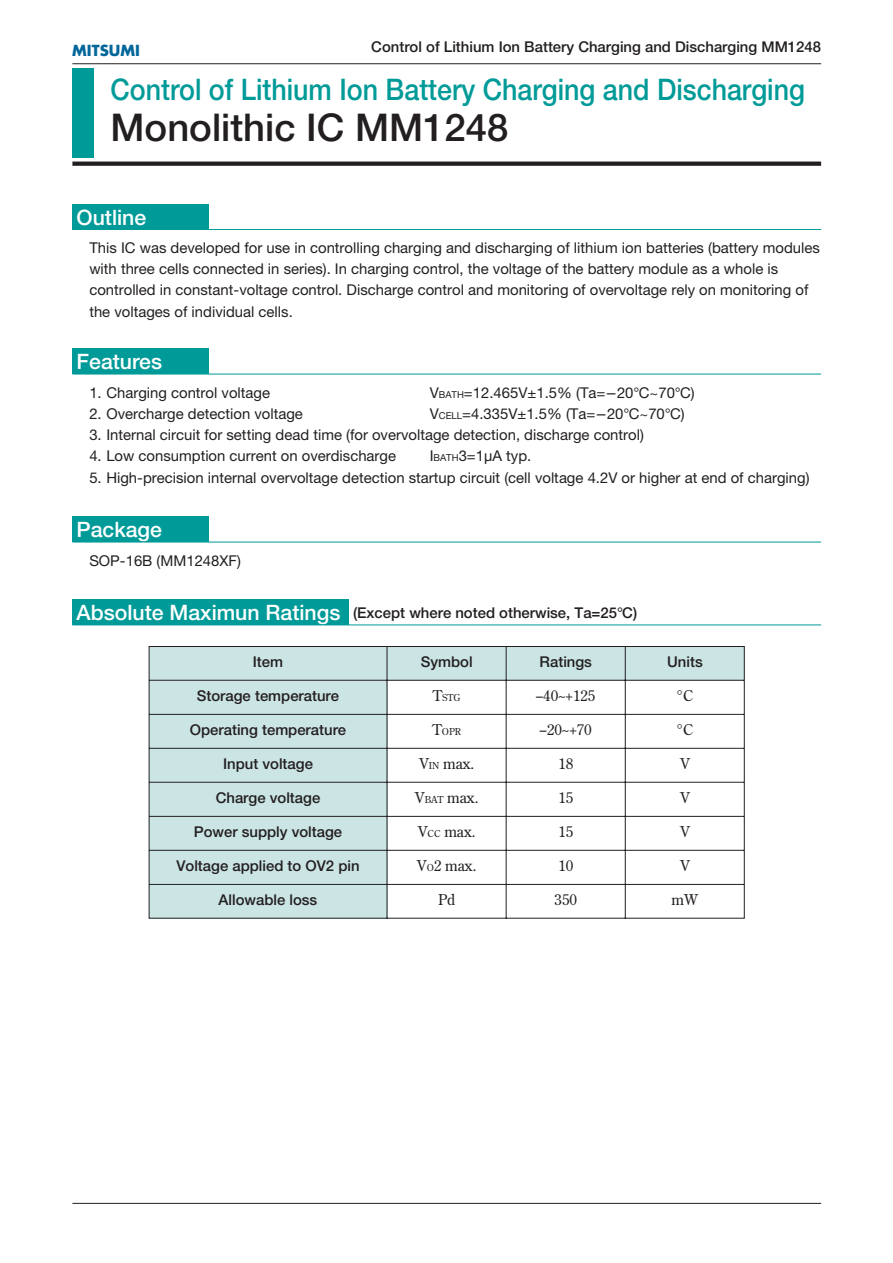
<style>
.page{position:relative;width:893px;height:1263px;background:#fff}
.page>*{position:absolute;margin:0;border:0;box-sizing:border-box;transform-origin:0 0}
.t1{font:500 38.25px "Helvetica Neue";color:#231f20}
.t2{font:500 29.7px "Helvetica Neue";color:#009b98;scale:.9 1}
.t3{font:500 21.3px "Helvetica Neue";color:#fff}
.t4{font:14.85px/21.3px "Helvetica Neue";color:#231f20}
.t5{font:500 14.85px "Helvetica Neue";color:#231f20}
.t6{font:14.85px "Century Old Style";color:#231f20}
.t7{font:14.85px "Century Old Style";color:#231f20;scale:2 1}
.t8{font:700 14.85px "Futura";color:#01669a}
.t9{font:9.6px "Century Old Style";color:#231f20}
.s1{font-size:9.6px}
.s2{font-size:21.3px;color:#fff}
.s3{font-size:14.85px}
</style>
<div class="page">
<hr style="left:72px;top:1203px;width:749px;height:1px;background:#231f20">
<hr style="left:72px;top:63px;width:749px;height:1px;background:#231f20">
<svg style="left:72px;top:162px;width:749px;height:4px;background:#2d292a"></svg>
<div style="left:72px;top:68px;width:22px;height:89px;background:#009b98"></div>
<div style="left:72px;top:204px;width:136px;height:26px;background:#009b98"></div>
<hr style="left:72px;top:229px;width:749px;height:1px;background:#009b98">
<div style="left:72px;top:349px;width:136px;height:25px;background:#009b98"></div>
<hr style="left:72px;top:374px;width:749px;height:1px;background:#009b98">
<div style="left:72px;top:517px;width:136px;height:25px;background:#009b98"></div>
<hr style="left:72px;top:542px;width:749px;height:1px;background:#009b98">
<div style="left:72px;top:600px;width:277px;height:25px;background:#009b98"></div>
<hr style="left:72px;top:625px;width:749px;height:1px;background:#009b98">
<svg style="left:149px;top:646px;width:595px;height:273px"></svg>
<p class="t8" style="left:72px;top:43px;width:69px">MITSUMI</p>
<p class="t5" style="left:371px;top:42px;width:451px">Control of Lithium Ion Battery Charging and Discharging MM1248</p>
<h2 class="t2" style="left:111px;top:79px;width:773px">Control of Lithium Ion Battery Charging and Discharging</h2>
<h1 class="t1" style="left:111px;top:114px;width:399px">Monolithic IC MM1248</h1>
<h3 class="t3" style="left:77px;top:209px;width:71px">Outline</h3>
<p class="t4" style="left:89px;top:239px;width:732px">This IC was developed for use in controlling charging and discharging of lithium ion batteries (battery modules with three cells connected in series). In charging control, the voltage of the battery module as a whole is controlled in constant-voltage control. Discharge control and monitoring of overvoltage rely on monitoring of the voltages of individual cells.</p>
<h3 class="t3" style="left:77px;top:354px;width:87px">Features</h3>
<p class="t4" style="left:89px;top:383px;width:182px">1. Charging control voltage</p>
<p class="t4" style="left:429px;top:383px;width:266px">V<span class="s1">BATH</span>=12.465V±1.5% (Ta=-20°C~70°C)</p>
<p class="t4" style="left:89px;top:404px;width:215px">2. Overcharge detection voltage</p>
<p class="t4" style="left:429px;top:404px;width:256px">V<span class="s1">CELL</span>=4.335V±1.5% (Ta=-20°C~70°C)</p>
<p class="t4" style="left:89px;top:426px;width:556px">3. Internal circuit for setting dead time (for overvoltage detection, discharge control)</p>
<p class="t4" style="left:89px;top:447px;width:308px">4. Low consumption current on overdischarge</p>
<p class="t4" style="left:429px;top:447px;width:103px">I<span class="s1">BATH</span>3=1µA typ.</p>
<p class="t4" style="left:89px;top:468px;width:721px">5. High-precision internal overvoltage detection startup circuit (cell voltage 4.2V or higher at end of charging)</p>
<h3 class="t3" style="left:77px;top:522px;width:87px">Package</h3>
<p class="t4" style="left:89px;top:551px;width:153px">SOP-16B (MM1248XF)</p>
<p class="t5" style="left:77px;top:608px;width:562px"><span class="s2">Absolute Maximun Ratings</span> (Except where noted otherwise, Ta=25°C)</p>
<p class="t5" style="left:253px;top:657px;width:32px">Item</p>
<p class="t5" style="left:421px;top:657px;width:53px">Symbol</p>
<p class="t5" style="left:539px;top:657px;width:54px">Ratings</p>
<p class="t5" style="left:667px;top:657px;width:37px">Units</p>
<p class="t5" style="left:197px;top:691px;width:144px">Storage temperature</p>
<p class="t9" style="left:433px;top:694px;width:29px"><span class="s3">T</span>STG</p>
<p class="t7" style="left:536px;top:690px;width:31px">-40~+125</p>
<p class="t6" style="left:676px;top:690px;width:18px">°C</p>
<p class="t5" style="left:190px;top:725px;width:158px">Operating temperature</p>
<p class="t9" style="left:432px;top:728px;width:30px"><span class="s3">T</span>OPR</p>
<p class="t7" style="left:540px;top:724px;width:27px">-20~+70</p>
<p class="t6" style="left:676px;top:724px;width:18px">°C</p>
<p class="t5" style="left:223px;top:759px;width:91px">Input voltage</p>
<p class="t6" style="left:419px;top:758px;width:57px">V<span class="s1">IN</span> max.</p>
<p class="t6" style="left:558px;top:758px;width:16px">18</p>
<p class="t6" style="left:680px;top:758px;width:11px">V</p>
<p class="t5" style="left:216px;top:793px;width:106px">Charge voltage</p>
<p class="t6" style="left:415px;top:792px;width:65px">V<span class="s1">BAT</span> max.</p>
<p class="t6" style="left:558px;top:792px;width:16px">15</p>
<p class="t6" style="left:680px;top:792px;width:11px">V</p>
<p class="t5" style="left:194px;top:827px;width:150px">Power supply voltage</p>
<p class="t6" style="left:418px;top:826px;width:59px">V<span class="s1">CC</span> max.</p>
<p class="t6" style="left:558px;top:826px;width:16px">15</p>
<p class="t6" style="left:680px;top:826px;width:11px">V</p>
<p class="t5" style="left:176px;top:861px;width:185px">Voltage applied to OV2 pin</p>
<p class="t6" style="left:417px;top:860px;width:61px">V<span class="s1">O</span>2 max.</p>
<p class="t6" style="left:558px;top:860px;width:16px">10</p>
<p class="t6" style="left:680px;top:860px;width:11px">V</p>
<p class="t5" style="left:219px;top:895px;width:100px">Allowable loss</p>
<p class="t6" style="left:438px;top:894px;width:19px">Pd</p>
<p class="t6" style="left:554px;top:894px;width:24px">350</p>
<p class="t6" style="left:671px;top:894px;width:28px">mW</p>
</div>
